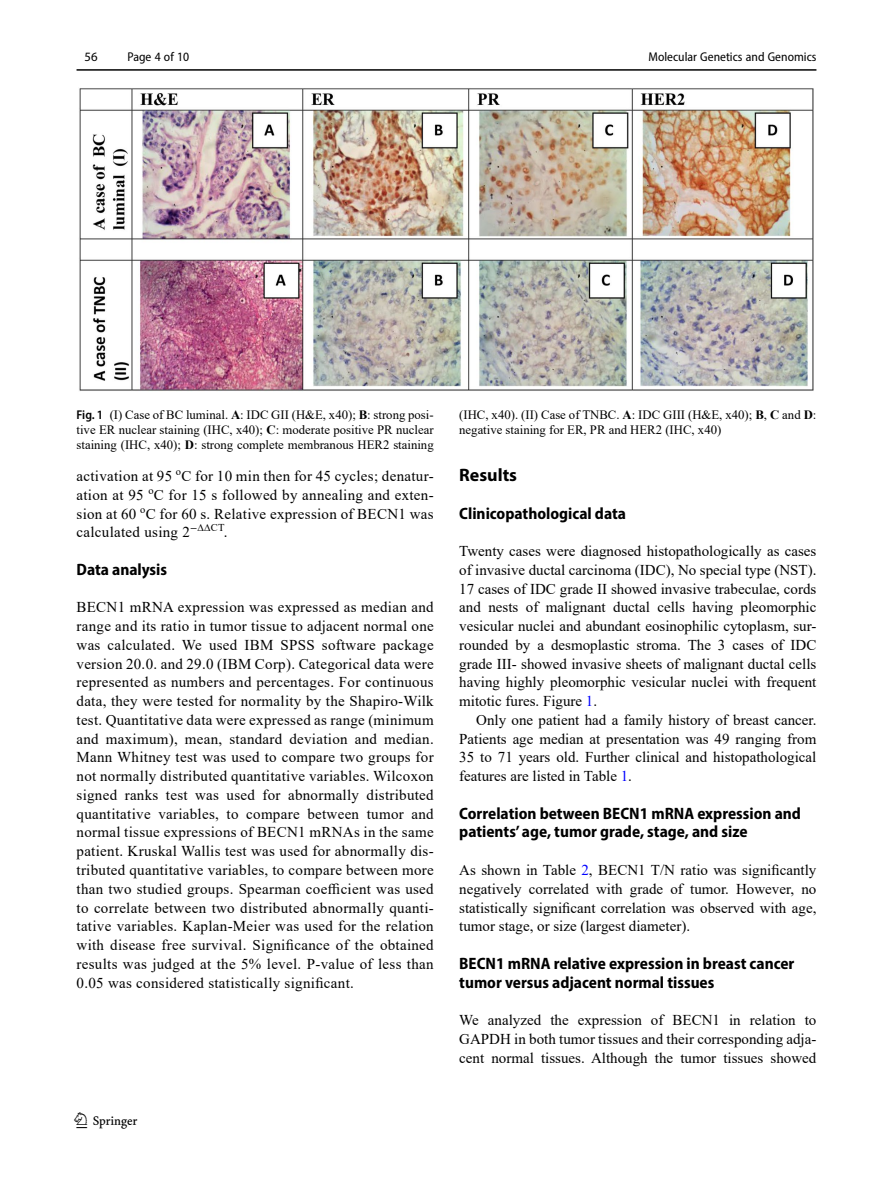
<style>
.page{position:relative;width:893px;height:1187px;background:#fff}
.page>*{position:absolute;margin:0;border:0;box-sizing:border-box;transform-origin:0 0}
.t1{font:22.5px "Springnew";color:#000}
.Head_1{font:700 18px "Myriad Pro";color:#000}
.Head_2{font:700 semi-condensed 16.5px/18.8px "Myriad Pro";color:#000}
.Head_2_After_1{font:700 semi-condensed 16.5px "Myriad Pro";color:#000}
.Body_Text{font:15px/18.8px "Times New Roman";color:#000;text-align:justify}
.Body_Text_Indent{font:15px/18.8px "Times New Roman";color:#000;text-align:justify}
.Figure_Caption{font:12.75px/15px "Times New Roman";color:#000;text-align:justify}
.t2{font:semi-condensed 12.75px "Myriad Pro";color:#000}
.t3{font:12.75px "Myriad Pro";color:#000}
.s1{font-family:"Myriad Pro";font-weight:600;font-stretch:semi-condensed}
.s2{font-weight:700}
.s3{color:#00f}
</style>
<div class="page">
<hr style="left:77px;top:69px;width:739px;height:2px;background:#000">
<img style="left:79px;top:88px;width:735px;height:303px">
<p class="t3" style="left:85px;top:48px;width:15px">56</p>
<p class="t2" style="left:127px;top:49px;width:63px">Page 4 of 10</p>
<p class="t2" style="left:648px;top:49px;width:169px">Molecular Genetics and Genomics</p>
<p class="Figure_Caption" style="left:77px;top:406px;width:359px"><span class="s1">Fig. 1</span> (I) Case of BC luminal. <span class="s2">A</span>: IDC GII (H&amp;E, x40); <span class="s2">B</span>: strong posi&shy;tive ER nuclear staining (IHC, x40); <span class="s2">C</span>: moderate positive PR nuclear staining (IHC, x40); <span class="s2">D</span>: strong complete membranous HER2 staining</p>
<p class="Figure_Caption" style="left:459px;top:406px;width:359px">(IHC, x40). (II) Case of TNBC. <span class="s2">A</span>: IDC GIII (H&amp;E, x40); <span class="s2">B</span>, <span class="s2">C</span> and <span class="s2">D</span>: negative staining for ER, PR and HER2 (IHC, x40)</p>
<p class="Body_Text" style="left:77px;top:466px;width:359px">activation at 95 <sup>o</sup>C for 10 min then for 45 cycles; denatur&shy;ation at 95 <sup>o</sup>C for 15 s followed by annealing and exten&shy;sion at 60 <sup>o</sup>C for 60 s. Relative expression of BECN1 was calculated using 2<sup>−</sup><sup>∆∆CT</sup>.</p>
<p class="Head_2" style="left:77px;top:559px;width:92px">Data analysis</p>
<p class="Body_Text" style="left:77px;top:597px;width:359px">BECN1 mRNA expression was expressed as median and range and its ratio in tumor tissue to adjacent normal one was calculated. We used IBM SPSS software package version 20.0. and 29.0 (IBM Corp). Categorical data were represented as numbers and percentages. For continuous data, they were tested for normality by the Shapiro-Wilk test. Quantitative data were expressed as range (minimum and maximum), mean, standard deviation and median.<br>Mann Whitney test was used to compare two groups for not normally distributed quantitative variables. Wilcoxon signed ranks test was used for abnormally distributed quantitative variables, to compare between tumor and normal tissue expressions of BECN1 mRNAs in the same patient. Kruskal Wallis test was used for abnormally dis&shy;tributed quantitative variables, to compare between more than two studied groups. Spearman coefficient was used to correlate between two distributed abnormally quanti&shy;tative variables. Kaplan-Meier was used for the relation with disease free survival. Significance of the obtained results was judged at the 5% level. P-value of less than 0.05 was considered statistically significant.</p>
<h1 class="t1" style="left:77px;top:1107px;width:63px">1 3</h1>
<p class="Head_1" style="left:459px;top:463px;width:59px">Results</p>
<p class="Head_2_After_1" style="left:459px;top:502px;width:168px">Clinicopathological data</p>
<p class="Body_Text" style="left:459px;top:541px;width:359px">Twenty cases were diagnosed histopathologically as cases of invasive ductal carcinoma (IDC), No special type (NST).<br>17 cases of IDC grade II showed invasive trabeculae, cords and nests of malignant ductal cells having pleomorphic vesicular nuclei and abundant eosinophilic cytoplasm, sur&shy;rounded by a desmoplastic stroma. The 3 cases of IDC grade III- showed invasive sheets of malignant ductal cells having highly pleomorphic vesicular nuclei with frequent mitotic fures. Figure <span class="s3">1</span>.</p>
<p class="Body_Text_Indent" style="left:459px;top:710px;width:359px;text-indent:17px">Only one patient had a family history of breast cancer.<br>Patients age median at presentation was 49 ranging from 35 to 71 years old. Further clinical and histopathological features are listed in Table <span class="s3">1</span>.</p>
<p class="Head_2" style="left:459px;top:803px;width:343px">Correlation between BECN1 mRNA expression and patients’ age, tumor grade, stage, and size</p>
<p class="Body_Text" style="left:459px;top:860px;width:359px">As shown in Table <span class="s3">2</span>, BECN1 T/N ratio was significantly negatively correlated with grade of tumor. However, no statistically significant correlation was observed with age, tumor stage, or size (largest diameter).</p>
<p class="Head_2" style="left:459px;top:953px;width:337px">BECN1 mRNA relative expression in breast cancer tumor versus adjacent normal tissues</p>
<p class="Body_Text" style="left:459px;top:1010px;width:359px">We analyzed the expression of BECN1 in relation to GAPDH in both tumor tissues and their corresponding adja&shy;cent normal tissues. Although the tumor tissues showed</p>
</div>
